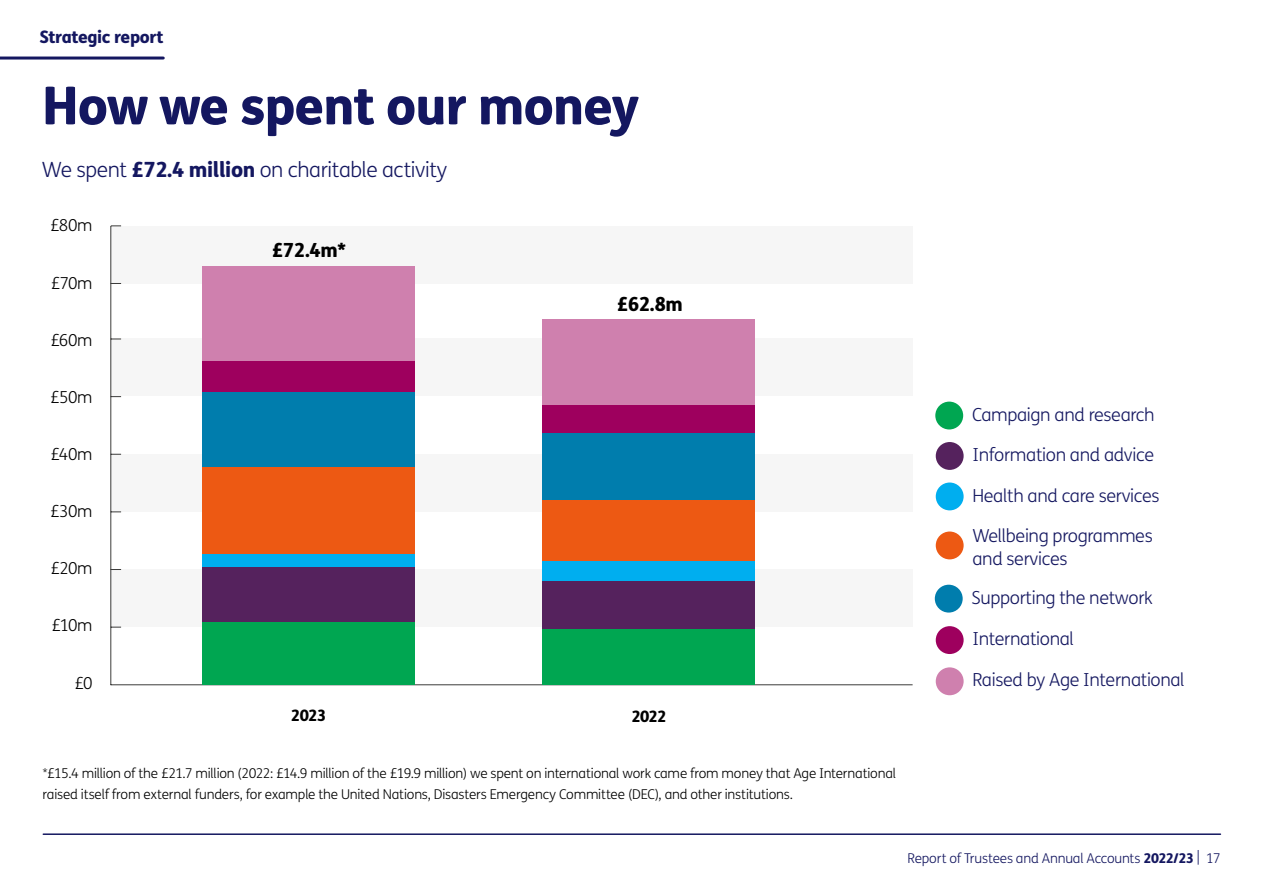
<style>
.page{position:relative;width:1263px;height:893px;background:#fff}
.page>*{position:absolute;margin:0;border:0;box-sizing:border-box;transform-origin:0 0}
.t1{font:800 52.5px "FS Me";letter-spacing:-.02em;color:#141760}
.t2{font:300 21px "FS Me";letter-spacing:-.02em;color:#141760}
.t3{font:800 19.5px "FS Me";letter-spacing:-.02em;color:#000}
.t4{font:300 18px/22.5px "FS Me";letter-spacing:-.02em;color:#141760}
.t5{font:800 17.25px "FS Me";letter-spacing:-.025em;color:#141760}
.t6{font:300 16.5px "FS Me";letter-spacing:-.015em;color:#000}
.t7{font:800 15.75px "FS Me";letter-spacing:-.045em;color:#000}
.t8{font:300 13.5px/21px "FS Me";letter-spacing:-.015em;color:#000}
.t9{font:300 13.5px "FS Me";letter-spacing:-.015em;color:#141760}
.s1{font-weight:800}
</style>
<div class="page">
<hr style="left:43px;top:833px;width:1177px;height:2px;background:#141760">
<hr style="left:0;top:57px;width:163px;height:3px;background:#141760">
<div style="left:111px;top:570px;width:802px;height:57px;background:#f6f6f6"></div>
<div style="left:111px;top:454px;width:802px;height:58px;background:#f6f6f6"></div>
<div style="left:111px;top:339px;width:802px;height:57px;background:#f6f6f6"></div>
<div style="left:111px;top:226px;width:802px;height:57px;background:#f6f6f6"></div>
<hr style="left:111px;top:684px;width:802px;height:1px;background:#3c3c3b">
<hr style="left:111px;top:226px;width:1px;height:459px;background:#3c3c3b">
<div style="left:202px;top:621px;width:213px;height:63px;background:#00a651"></div>
<div style="left:202px;top:567px;width:213px;height:54px;background:#55225d"></div>
<div style="left:203px;top:553px;width:212px;height:14px;background:#00aeef"></div>
<div style="left:935px;top:402px;width:28px;height:27px;background:#00a651;border-radius:50%"></div>
<div style="left:936px;top:442px;width:28px;height:28px;background:#55225d;border-radius:50%"></div>
<div style="left:936px;top:482px;width:28px;height:28px;background:#00aeef;border-radius:50%"></div>
<div style="left:936px;top:531px;width:28px;height:28px;background:#ed5913;border-radius:50%"></div>
<div style="left:935px;top:585px;width:28px;height:28px;background:#007dad;border-radius:50%"></div>
<div style="left:936px;top:626px;width:28px;height:28px;background:#9e005e;border-radius:50%"></div>
<div style="left:936px;top:667px;width:28px;height:28px;background:#cf80ae;border-radius:50%"></div>
<div style="left:203px;top:467px;width:212px;height:87px;background:#ed5913"></div>
<div style="left:203px;top:392px;width:212px;height:75px;background:#007dad"></div>
<div style="left:203px;top:361px;width:212px;height:31px;background:#9e005e"></div>
<div style="left:203px;top:266px;width:212px;height:95px;background:#cf80ae"></div>
<div style="left:542px;top:628px;width:213px;height:57px;background:#00a651"></div>
<div style="left:542px;top:580px;width:213px;height:48px;background:#55225d"></div>
<div style="left:543px;top:560px;width:212px;height:21px;background:#00aeef"></div>
<div style="left:543px;top:500px;width:212px;height:61px;background:#ed5913"></div>
<div style="left:543px;top:432px;width:212px;height:68px;background:#007dad"></div>
<div style="left:543px;top:405px;width:212px;height:27px;background:#9e005e"></div>
<div style="left:543px;top:320px;width:212px;height:85px;background:#cf80ae"></div>
<p class="t5" style="left:40px;top:26px;width:126px">Strategic report</p>
<h1 class="t1" style="left:42px;top:73px;width:599px">How we spent our money</h1>
<h2 class="t2" style="left:42px;top:158px;width:407px">We spent <span class="s1">£72.4 million</span> on charitable activity</h2>
<p class="t6" style="left:50px;top:216px;width:44px">£80m</p>
<p class="t6" style="left:51px;top:273px;width:43px">£70m</p>
<p class="t6" style="left:50px;top:330px;width:44px">£60m</p>
<p class="t6" style="left:50px;top:388px;width:44px">£50m</p>
<p class="t6" style="left:51px;top:445px;width:43px">£40m</p>
<p class="t6" style="left:50px;top:502px;width:44px">£30m</p>
<p class="t6" style="left:51px;top:559px;width:43px">£20m</p>
<p class="t6" style="left:52px;top:616px;width:42px">£10m</p>
<p class="t6" style="left:74px;top:673px;width:20px">£0</p>
<h3 class="t3" style="left:272px;top:237px;width:76px">£72.4m*</h3>
<h3 class="t3" style="left:617px;top:291px;width:68px">£62.8m</h3>
<p class="t7" style="left:291px;top:705px;width:36px">2023</p>
<p class="t7" style="left:631px;top:706px;width:36px">2022</p>
<p class="t8" style="left:43px;top:763px;width:855px">*£15.4 million of the £21.7 million (2022: £14.9 million of the £19.9 million) we spent on international work came from money that Age International raised itself from external funders, for example the United Nations, Disasters Emergency Committee (DEC), and other institutions.</p>
<h3 class="t4" style="left:972px;top:404px;width:184px">Campaign and research</h3>
<h3 class="t4" style="left:972px;top:444px;width:183px">Information and advice</h3>
<h3 class="t4" style="left:972px;top:484px;width:189px">Health and care services</h3>
<h3 class="t4" style="left:972px;top:525px;width:182px">Wellbeing programmes and services</h3>
<h3 class="t4" style="left:971px;top:587px;width:183px">Supporting the network</h3>
<h3 class="t4" style="left:972px;top:628px;width:103px">International</h3>
<h3 class="t4" style="left:972px;top:669px;width:214px">Raised by Age International</h3>
<p class="t9" style="left:907px;top:850px;width:314px">Report of Trustees and Annual Accounts <span class="s1">2022/23</span> | 17</p>
</div>
